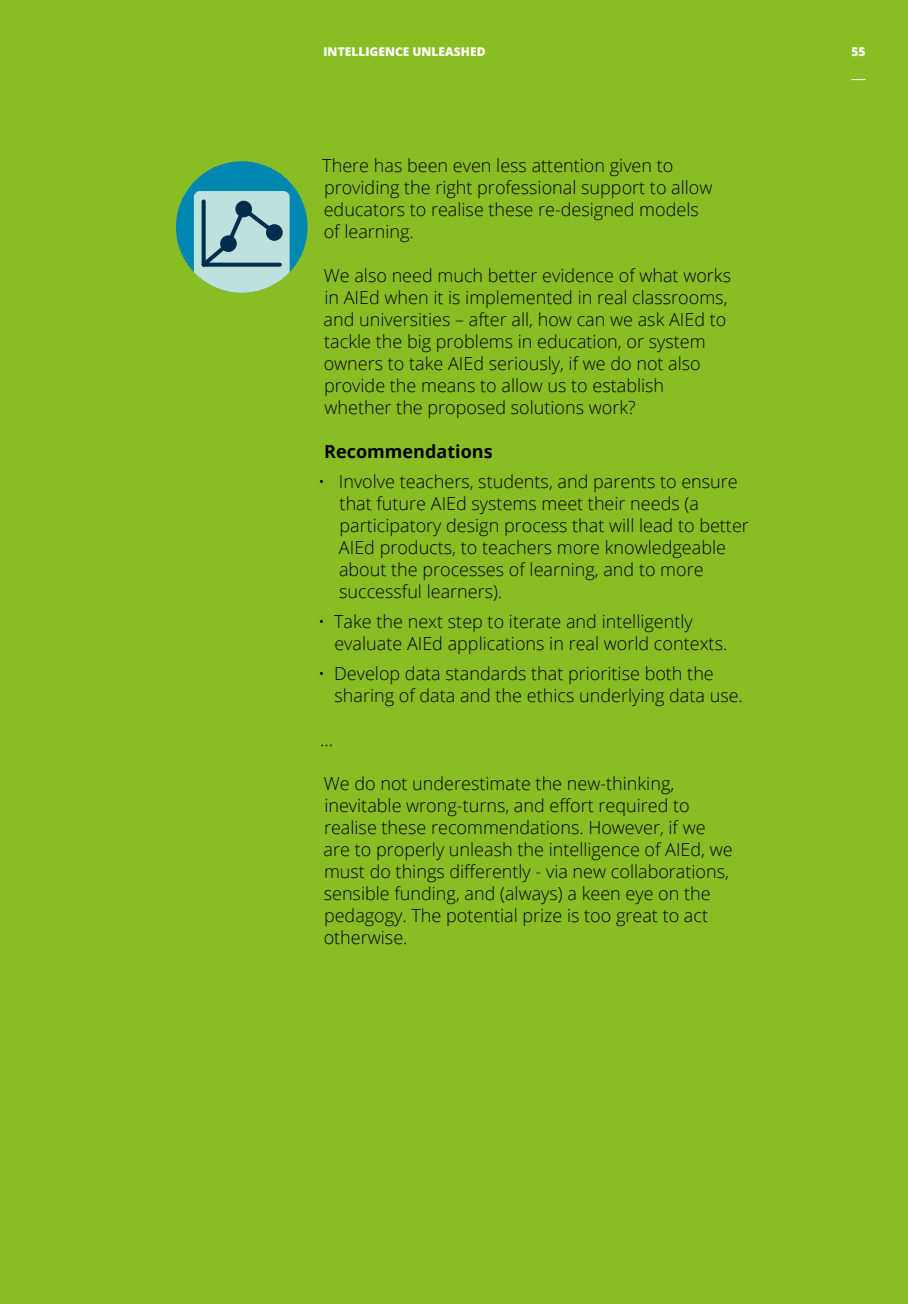
<style>
.page{position:relative;width:908px;height:1304px;background:#fff}
.page>*{position:absolute;margin:0;border:0;box-sizing:border-box;transform-origin:0 0}
.t1{font:300 18px/22px "Open Sans";color:#000}
.t2{font:700 18px "Open Sans";color:#000}
.t3{font:800 12px "Open Sans";color:#fff}
</style>
<div class="page">
<div style="left:0;top:0;width:907px;height:1304px;background:#89bd24"></div>
<div style="left:176px;top:161px;width:131px;height:132px;background:#0087b1;border-radius:50%"></div>
<svg style="left:194px;top:191px;width:95px;height:102px;background:#aed2c5"></svg>
<svg style="left:203px;top:263px;width:77px;height:4px"></svg>
<div style="left:220px;top:235px;width:17px;height:17px;background:#002c4d;border-radius:50%"></div>
<div style="left:235px;top:201px;width:17px;height:16px;background:#002c4d;border-radius:50%"></div>
<div style="left:266px;top:224px;width:16px;height:17px;background:#002c4d;border-radius:50%"></div>
<svg style="left:851px;top:79px;width:14px;height:1px"></svg>
<p class="t3" style="left:323px;top:42px;width:163px">INTELLIGENCE UNLEASHED</p>
<p class="t3" style="left:851px;top:42px;width:16px">55</p>
<p class="t1" style="left:322px;top:154px;width:391px">There has been even less attention given to providing the right professional support to allow educators to realise these re-designed models of learning.</p>
<p class="t1" style="left:323px;top:264px;width:409px">We also need much better evidence of what works in AIEd when it is implemented in real classrooms, and universities – after all, how can we ask AIEd to tackle the big problems in education, or system owners to take AIEd seriously, if we do not also provide the means to allow us to establish whether the proposed solutions work?</p>
<p class="t2" style="left:324px;top:439px;width:170px">Recommendations</p>
<p class="t1" style="left:339px;top:470px;width:411px;text-indent:-21px">• Involve teachers, students, and parents to ensure that future AIEd systems meet their needs (a participatory design process that will lead to better AIEd products, to teachers more knowledgeable about the processes of learning, and to more successful learners).</p>
<p class="t1" style="left:334px;top:610px;width:394px;text-indent:-16px">• Take the next step to iterate and intelligently evaluate AIEd applications in real world contexts.</p>
<p class="t1" style="left:334px;top:662px;width:410px;text-indent:-16px">• Develop data standards that prioritise both the sharing of data and the ethics underlying data use.</p>
<p class="t1" style="left:320px;top:728px;width:14px">...</p>
<p class="t1" style="left:323px;top:772px;width:410px">We do not underestimate the new-thinking, inevitable wrong-turns, and effort required to realise these recommendations. However, if we are to properly unleash the intelligence of AIEd, we must do things differently - via new collaborations, sensible funding, and (always) a keen eye on the pedagogy. The potential prize is too great to act otherwise.</p>
</div>
